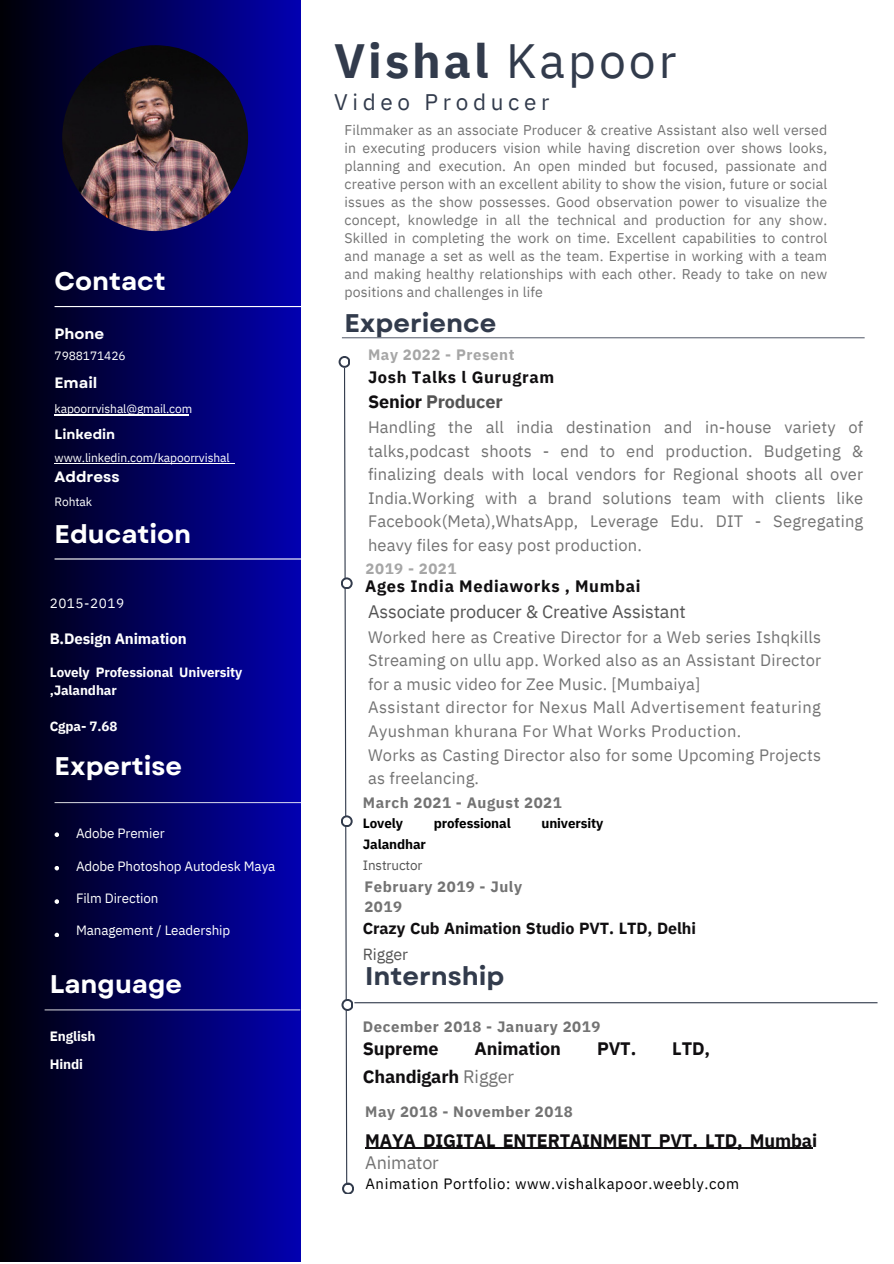
<style>
.page{position:relative;width:894px;height:1264px;background:#fff}
.page>*{position:absolute;margin:0;border:0;box-sizing:border-box;transform-origin:0 0}
.t1{font:700 48px "IBM Plex Sans";letter-spacing:.06em;color:#323b4c}
.t2{font:700 25.5px "Garet";color:#fff}
.t3{font:700 25.5px "Garet";color:#323b4c}
.t4{font:22.5px "IBM Plex Sans";letter-spacing:.205em;color:#323b4c}
.t5{font:700 18px/22.5px "IBM Plex Sans";letter-spacing:-.01em;color:#100e10}
.t6{font:18px "IBM Plex Sans";letter-spacing:-.01em;color:#545454}
.t7{font:700 18px "IBM Plex Sans";letter-spacing:-.01em;color:#545454}
.t8{font:16.5px/23.7px "IBM Plex Sans";letter-spacing:.015em;color:#737373;text-align:justify}
.t9{font:700 16.5px "IBM Plex Sans";letter-spacing:.04em;color:#100e10}
.t10{font:700 16.05px/26.1px "IBM Plex Sans";letter-spacing:-.01em;color:#100e10}
.t11{font:700 15px/20.2px "IBM Plex Sans";letter-spacing:.04em;color:#737373}
.t12{font:700 15px "IBM Plex Sans";letter-spacing:.04em;color:#a6a6a6}
.t13{font:700 15px "Garet";color:#fff}
.t14{font:700 15px "IBM Plex Sans";letter-spacing:-.01em;color:#fff}
.t15{font:14.85px "IBM Plex Sans";letter-spacing:.04em;color:#000}
.t16{font:14.1px/18px "IBM Plex Sans";letter-spacing:.01em;color:#737373;text-align:justify}
.t17{font:700 13.5px/28.2px "IBM Plex Sans";letter-spacing:-.01em;color:#fff}
.t18{font:13.5px "IBM Plex Sans";letter-spacing:.04em;color:#fff}
.t19{font:700 13.5px "Garet";color:#fff}
.t20{font:13.35px "IBM Plex Sans";letter-spacing:-.01em;color:#fff}
.t21{font:700 13.35px/17.9px "IBM Plex Sans";letter-spacing:-.01em;color:#fff}
.t22{font:700 13.35px "IBM Plex Sans";letter-spacing:-.01em;color:#000}
.t23{font:13.35px "IBM Plex Sans";letter-spacing:-.01em;color:#545454}
.t24{font:12px "IBM Plex Sans";letter-spacing:-.01em;color:#fff}
.s1{font-weight:400}
.s2{color:#100e10}
.s3{font-weight:400;color:#545454}
.s4{font-weight:400;color:#737373}
</style>
<div class="page">
<div style="left:0;top:0;width:300px;height:1261px;background:linear-gradient(to right,#000006,#0200b0)"></div>
<hr style="left:55px;top:306px;width:255px;height:1px;background:#fff">
<hr style="left:55px;top:558px;width:255px;height:1px;background:#fff">
<hr style="left:55px;top:414px;width:134px;height:1px;background:#fff">
<hr style="left:342px;top:337px;width:522px;height:1px;background:#323b4c">
<svg style="left:343px;top:367px;width:5px;height:815px"></svg>
<svg style="left:338px;top:356px;width:12px;height:11px"></svg>
<div style="left:340px;top:358px;width:8px;height:7px;background:#fff"></div>
<svg style="left:341px;top:577px;width:11px;height:12px"></svg>
<div style="left:342px;top:579px;width:8px;height:8px;background:#fff"></div>
<svg style="left:341px;top:815px;width:11px;height:12px"></svg>
<div style="left:342px;top:817px;width:8px;height:8px;background:#fff"></div>
<hr style="left:354px;top:1002px;width:523px;height:1px;background:#323b4c">
<img style="left:62px;top:45px;width:186px;height:186px;border-radius:50%">
<svg style="left:55px;top:832px;width:4px;height:5px"></svg>
<svg style="left:55px;top:865px;width:4px;height:5px"></svg>
<svg style="left:55px;top:899px;width:4px;height:4px"></svg>
<svg style="left:55px;top:932px;width:4px;height:5px"></svg>
<hr style="left:45px;top:1009px;width:255px;height:1px;background:#fff">
<hr style="left:55px;top:802px;width:255px;height:1px;background:#fff">
<hr style="left:55px;top:463px;width:173px;height:1px;background:#fff">
<svg style="left:341px;top:998px;width:12px;height:12px"></svg>
<svg style="left:343px;top:1000px;width:8px;height:8px"></svg>
<svg style="left:342px;top:1182px;width:11px;height:12px"></svg>
<div style="left:344px;top:1184px;width:8px;height:8px;background:#fff"></div>
<hr style="left:365px;top:1147px;width:372px;height:1px;background:#100e10">
<hr style="left:746px;top:1147px;width:66px;height:1px;background:#100e10">
<p class="t2" style="left:55px;top:263px;width:113px">Contact</p>
<p class="t13" style="left:55px;top:322px;width:51px">Phone</p>
<p class="t24" style="left:55px;top:347px;width:73px">7988171426</p>
<p class="t13" style="left:55px;top:372px;width:44px">Email</p>
<p class="t24" style="left:55px;top:401px;width:139px">kapoorrvishal@gmail.com</p>
<p class="t24" style="left:55px;top:449px;width:176px">www.linkedin.com/kapoorrvishal</p>
<p class="t19" style="left:55px;top:425px;width:62px">Linkedin</p>
<p class="t13" style="left:55px;top:465px;width:67px">Address</p>
<p class="t24" style="left:55px;top:493px;width:39px">Rohtak</p>
<p class="t2" style="left:55px;top:515px;width:138px">Education</p>
<p class="t18" style="left:50px;top:594px;width:76px">2015-2019</p>
<p class="t14" style="left:50px;top:628px;width:138px">B.Design Animation</p>
<p class="t21" style="left:50px;top:663px;width:194px">Lovely Professional University ,Jalandhar</p>
<p class="t21" style="left:50px;top:716px;width:69px">Cgpa- 7.68</p>
<p class="t2" style="left:55px;top:748px;width:129px">Expertise</p>
<p class="t20" style="left:76px;top:824px;width:90px">Adobe Premier</p>
<p class="t20" style="left:76px;top:856px;width:201px">Adobe Photoshop Autodesk Maya</p>
<p class="t20" style="left:76px;top:889px;width:84px">Film Direction</p>
<p class="t20" style="left:76px;top:921px;width:156px">Management / Leadership</p>
<p class="t2" style="left:50px;top:965px;width:134px">Language</p>
<p class="t17" style="left:50px;top:1021px;width:47px">English<br>Hindi</p>
<p class="t1" style="left:334px;top:29px;width:344px">Vishal <span class="s1">Kapoor</span></p>
<p class="t4" style="left:334px;top:87px;width:217px">Video Producer</p>
<p class="t16" style="left:344px;top:120px;width:484px">Filmmaker as an associate Producer &amp; creative Assistant also well versed in executing producers vision while having discretion over shows looks, planning and execution. An open minded but focused, passionate and creative person with an excellent ability to show the vision, future or social issues as the show possesses. Good observation power to visualize the concept, knowledge in all the technical and production for any show.<br>Skilled in completing the work on time. Excellent capabilities to control and manage a set as well as the team. Expertise in working with a team and making healthy relationships with each other. Ready to take on new positions and challenges in life</p>
<p class="t3" style="left:344px;top:305px;width:153px">Experience</p>
<p class="t12" style="left:368px;top:344px;width:148px">May 2022 - Present</p>
<p class="t9" style="left:368px;top:366px;width:188px">Josh Talks l Gurugram</p>
<p class="t7" style="left:368px;top:389px;width:136px"><span class="s2">Senior</span> Producer</p>
<p class="t8" style="left:368px;top:415px;width:496px">Handling the all india destination and in-house variety of talks,podcast shoots - end to end production. Budgeting &amp; finalizing deals with local vendors for Regional shoots all over India.Working with a brand solutions team with clients like Facebook(Meta),WhatsApp, Leverage Edu. DIT - Segregating heavy files for easy post production.</p>
<p class="t12" style="left:365px;top:558px;width:92px">2019 - 2021</p>
<p class="t9" style="left:365px;top:574px;width:277px">Ages India Mediaworks , Mumbai</p>
<p class="t6" style="left:368px;top:599px;width:319px">Associate producer &amp; Creative Assistant</p>
<p class="t8" style="left:368px;top:624px;width:454px">Worked here as Creative Director for a Web series Ishqkills Streaming on ullu app. Worked also as an Assistant Director for a music video for Zee Music. [Mumbaiya]</p>
<p class="t8" style="left:368px;top:695px;width:454px">Assistant director for Nexus Mall Advertisement featuring<br>Ayushman khurana For What Works Production.</p>
<p class="t8" style="left:368px;top:742px;width:454px">Works as Casting Director also for some Upcoming Projects as freelancing.</p>
<p class="t11" style="left:363px;top:792px;width:200px">March 2021 - August 2021</p>
<p class="t22" style="left:363px;top:814px;width:42px">Lovely</p>
<p class="t22" style="left:433px;top:814px;width:78px">professional</p>
<p class="t22" style="left:541px;top:814px;width:63px">university</p>
<p class="t22" style="left:363px;top:835px;width:65px">Jalandhar</p>
<p class="t23" style="left:363px;top:856px;width:61px">Instructor</p>
<p class="t11" style="left:364px;top:876px;width:159px">February 2019 - July<br>2019</p>
<p class="t10" style="left:363px;top:915px;width:334px">Crazy Cub Animation Studio PVT. LTD, Delhi<br><span class="s3">Rigger</span></p>
<p class="t3" style="left:365px;top:957px;width:140px">Internship</p>
<p class="t11" style="left:363px;top:1016px;width:239px">December 2018 - January 2019</p>
<p class="t5" style="left:363px;top:1036px;width:77px">Supreme</p>
<p class="t5" style="left:474px;top:1036px;width:88px">Animation</p>
<p class="t5" style="left:597px;top:1036px;width:41px">PVT.</p>
<p class="t5" style="left:672px;top:1036px;width:39px">LTD,</p>
<p class="t5" style="left:363px;top:1064px;width:153px">Chandigarh <span class="s4">Rigger</span></p>
<p class="t11" style="left:365px;top:1101px;width:209px">May 2018 - November 2018</p>
<p class="t5" style="left:365px;top:1128px;width:453px">MAYA DIGITAL ENTERTAINMENT PVT. LTD, Mumbai<br><span class="s4">Animator</span></p>
<p class="t15" style="left:365px;top:1173px;width:375px">Animation Portfolio: www.vishalkapoor.weebly.com</p>
</div>
